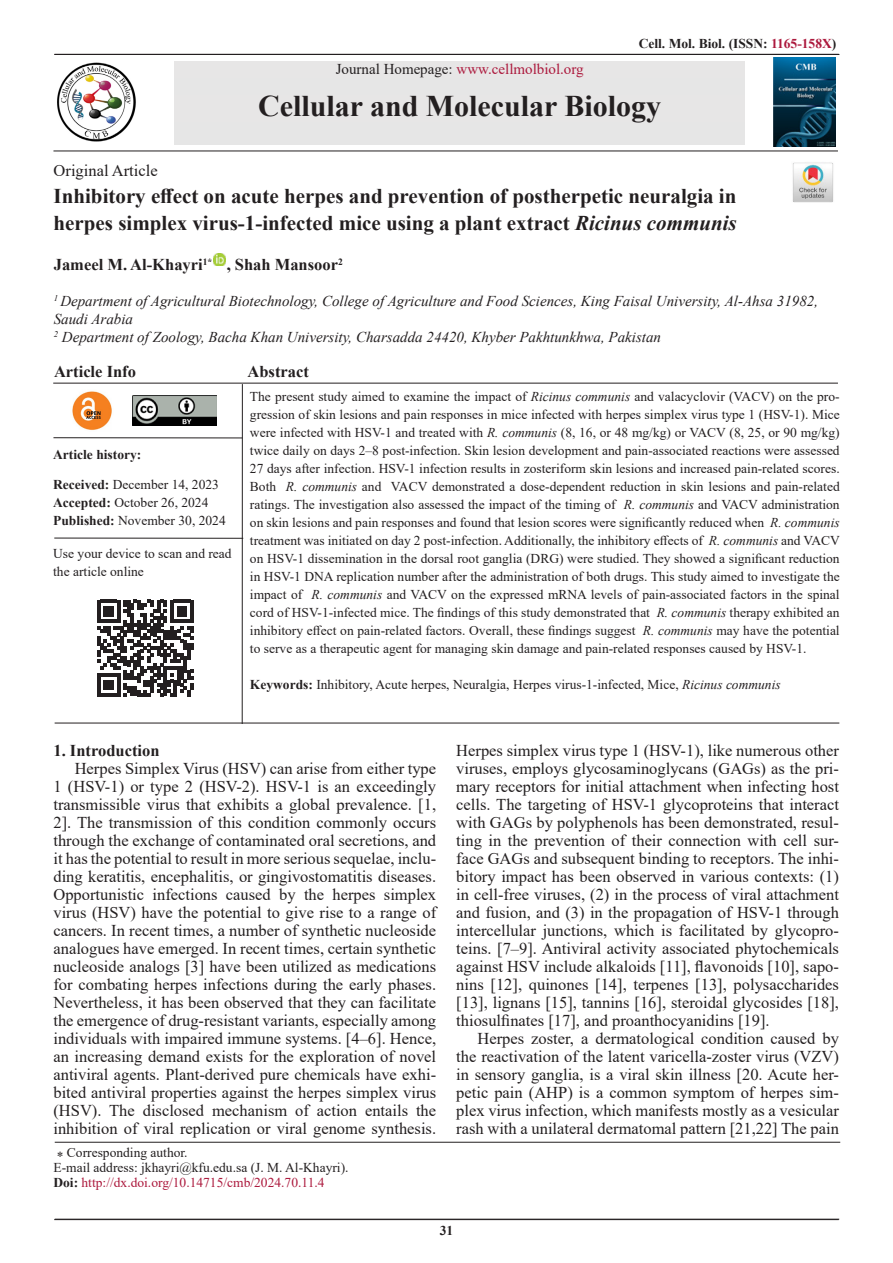
<style>
.page{position:relative;width:893px;height:1263px;background:#fff}
.page>*{position:absolute;margin:0;border:0;box-sizing:border-box;transform-origin:0 0}
.t1{font:700 30px "Times New Roman";color:#231f20}
.Normal__Web{font:700 21px/27px "Times New Roman";color:#231f20}
.Normal__Web-2{font:16.5px/18px "Times New Roman";color:#231f20;text-align:justify}
.t2{font:700 16.5px "Times New Roman";color:#231f20}
.Normal__Web-3{font:italic 15px/18px "Times New Roman";color:#231f20}
.t3{font:15px "Times New Roman";color:#ac193d}
.Normal__Web-4{font:13.5px/18px "Times New Roman";color:#231f20;text-align:justify}
.t4{font:700 13.5px "Times New Roman";color:#231f20}
.t5{font:13.5px "Times New Roman";color:#ac193d}
.s1{color:#ac193d}
.s2{color:#231f20}
.s3{font-style:italic}
.s4{font-weight:700}
.s5{font-weight:700;color:#231f20}
</style>
<div class="page">
<hr style="left:54px;top:1219px;width:785px;height:1px;background:#231f20">
<hr style="left:54px;top:54px;width:785px;height:1px;background:#231f20">
<hr style="left:53px;top:151px;width:785px;height:1px;background:#231f20">
<img style="left:773px;top:58px;width:62px;height:88px">
<div style="left:174px;top:62px;width:571px;height:83px;background:#e6e6e6"></div>
<img style="left:792px;top:162px;width:41px;height:41px">
<hr style="left:55px;top:1142px;width:785px;height:1px;background:#231f20">
<hr style="left:53px;top:383px;width:785px;height:1px;background:#231f20">
<hr style="left:54px;top:538px;width:189px;height:1px;background:#231f20">
<hr style="left:242px;top:384px;width:1px;height:340px;background:#231f20">
<hr style="left:55px;top:723px;width:784px;height:1px;background:#231f20">
<svg style="left:97px;top:600px;width:96px;height:96px"></svg>
<hr style="left:53px;top:437px;width:189px;height:1px;background:#231f20">
<img style="left:72px;top:391px;width:40px;height:40px">
<img style="left:57px;top:62px;width:79px;height:80px">
<img style="left:132px;top:396px;width:85px;height:29px">
<svg style="left:213px;top:254px;width:12px;height:12px"></svg>
<p class="t4" style="left:639px;top:34px;width:199px">Cell. Mol. Biol. (ISSN: <span class="s1">1165-158X</span>)</p>
<p class="t3" style="left:336px;top:59px;width:249px"><span class="s2">Journal Homepage:</span> www.cellmolbiol.org</p>
<p class="t1" style="left:258px;top:84px;width:405px">Cellular and Molecular Biology</p>
<p class="Normal__Web-2" style="left:54px;top:161px;width:106px">Original Article</p>
<p class="Normal__Web" style="left:54px;top:182px;width:685px">Inhibitory effect on acute herpes and prevention of postherpetic neuralgia in herpes simplex virus-1-infected mice using a plant extract <span class="s3">Ricinus communis</span></p>
<p class="t2" style="left:54px;top:253px;width:291px">Jameel M. Al-Khayri<sup>1*</sup> , Shah Mansoor<sup>2</sup></p>
<p class="Normal__Web-3" style="left:54px;top:292px;width:766px"><sup>1</sup> Department of Agricultural Biotechnology, College of Agriculture and Food Sciences, King Faisal University, Al-Ahsa 31982,<br>Saudi Arabia</p>
<p class="Normal__Web-3" style="left:54px;top:328px;width:609px"><sup>2</sup> Department of Zoology, Bacha Khan University, Charsadda 24420, Khyber Pakhtunkhwa, Pakistan</p>
<p class="t2" style="left:54px;top:360px;width:84px">Article Info</p>
<p class="t2" style="left:248px;top:360px;width:63px">Abstract</p>
<p class="t4" style="left:53px;top:445px;width:90px">Article history:</p>
<p class="Normal__Web-4" style="left:53px;top:475px;width:167px"><span class="s4">Received:</span> December 14, 2023</p>
<p class="Normal__Web-4" style="left:53px;top:493px;width:157px"><span class="s4">Accepted:</span> October 26, 2024</p>
<p class="Normal__Web-4" style="left:53px;top:511px;width:174px"><span class="s4">Published:</span> November 30, 2024</p>
<p class="Normal__Web-4" style="left:53px;top:544px;width:180px">Use your device to scan and read the article online</p>
<p class="Normal__Web-4" style="left:250px;top:387px;width:591px">The present study aimed to examine the impact of <span class="s3">Ricinus communis</span> and valacyclovir (VACV) on the pro&shy;gression of skin lesions and pain responses in mice infected with herpes simplex virus type 1 (HSV-1). Mice were infected with HSV-1 and treated with <span class="s3">R. communis</span> (8, 16, or 48 mg/kg) or VACV (8, 25, or 90 mg/kg) twice daily on days 2–8 post-infection. Skin lesion development and pain-associated reactions were assessed 27 days after infection. HSV-1 infection results in zosteriform skin lesions and increased pain-related scores.<br>Both <span class="s3">R. communis</span> and VACV demonstrated a dose-dependent reduction in skin lesions and pain-related ratings. The investigation also assessed the impact of the timing of <span class="s3">R. communis</span> and VACV administration on skin lesions and pain responses and found that lesion scores were significantly reduced when <span class="s3">R. communis </span>treatment was initiated on day 2 post-infection. Additionally, the inhibitory effects of <span class="s3">R. communis</span> and VACV on HSV-1 dissemination in the dorsal root ganglia (DRG) were studied. They showed a significant reduction in HSV-1 DNA replication number after the administration of both drugs. This study aimed to investigate the impact of <span class="s3">R. communis</span> and VACV on the expressed mRNA levels of pain-associated factors in the spinal cord of HSV-1-infected mice. The findings of this study demonstrated that <span class="s3">R. communis</span> therapy exhibited an inhibitory effect on pain-related factors. Overall, these findings suggest <span class="s3">R. communis</span> may have the potential to serve as a therapeutic agent for managing skin damage and pain-related responses caused by HSV-1.</p>
<p class="Normal__Web-4" style="left:250px;top:675px;width:532px"><span class="s4">Keywords:</span> Inhibitory, Acute herpes, Neuralgia, Herpes virus-1-infected, Mice, <span class="s3">Ricinus communis</span></p>
<p class="t2" style="left:53px;top:739px;width:108px">1. Introduction</p>
<p class="Normal__Web-2" style="left:53px;top:759px;width:384px;text-indent:21px">Herpes Simplex Virus (HSV) can arise from either type 1 (HSV-1) or type 2 (HSV-2). HSV-1 is an exceedingly transmissible virus that exhibits a global prevalence. [1, 2]. The transmission of this condition commonly occurs through the exchange of contaminated oral secretions, and it has the potential to result in more serious sequelae, inclu&shy;ding keratitis, encephalitis, or gingivostomatitis diseases.<br>Opportunistic infections caused by the herpes simplex virus (HSV) have the potential to give rise to a range of cancers. In recent times, a number of synthetic nucleoside analogues have emerged. In recent times, certain synthetic nucleoside analogs [3] have been utilized as medications for combating herpes infections during the early phases.<br>Nevertheless, it has been observed that they can facilitate the emergence of drug-resistant variants, especially among individuals with impaired immune systems. [4–6]. Hence, an increasing demand exists for the exploration of novel antiviral agents. Plant-derived pure chemicals have exhi&shy;bited antiviral properties against the herpes simplex virus (HSV). The disclosed mechanism of action entails the inhibition of viral replication or viral genome synthesis.</p>
<p class="Normal__Web-4" style="left:57px;top:1143px;width:132px">⁎ Corresponding author.</p>
<p class="Normal__Web-4" style="left:53px;top:1158px;width:297px">E-mail address: jkhayri@kfu.edu.sa (J. M. Al-Khayri).</p>
<p class="t5" style="left:53px;top:1172px;width:273px"><span class="s5">Doi:</span> http://dx.doi.org/10.14715/cmb/2024.70.11.4</p>
<p class="Normal__Web-2" style="left:456px;top:741px;width:384px">Herpes simplex virus type 1 (HSV-1), like numerous other viruses, employs glycosaminoglycans (GAGs) as the pri&shy;mary receptors for initial attachment when infecting host cells. The targeting of HSV-1 glycoproteins that interact with GAGs by polyphenols has been demonstrated, resul&shy;ting in the prevention of their connection with cell sur&shy;face GAGs and subsequent binding to receptors. The inhi&shy;bitory impact has been observed in various contexts: (1) in cell-free viruses, (2) in the process of viral attachment and fusion, and (3) in the propagation of HSV-1 through intercellular junctions, which is facilitated by glycopro&shy;teins. [7–9]. Antiviral activity associated phytochemicals against HSV include alkaloids [11], flavonoids [10], sapo&shy;nins [12], quinones [14], terpenes [13], polysaccharides [13], lignans [15], tannins [16], steroidal glycosides [18], thiosulfinates [17], and proanthocyanidins [19].</p>
<p class="Normal__Web-2" style="left:456px;top:1029px;width:384px;text-indent:21px">Herpes zoster, a dermatological condition caused by the reactivation of the latent varicella-zoster virus (VZV) in sensory ganglia, is a viral skin illness [20. Acute her&shy;petic pain (AHP) is a common symptom of herpes sim&shy;plex virus infection, which manifests mostly as a vesicular rash with a unilateral dermatomal pattern [21,22] The pain</p>
<p class="t4" style="left:440px;top:1220px;width:15px">31</p>
</div>
